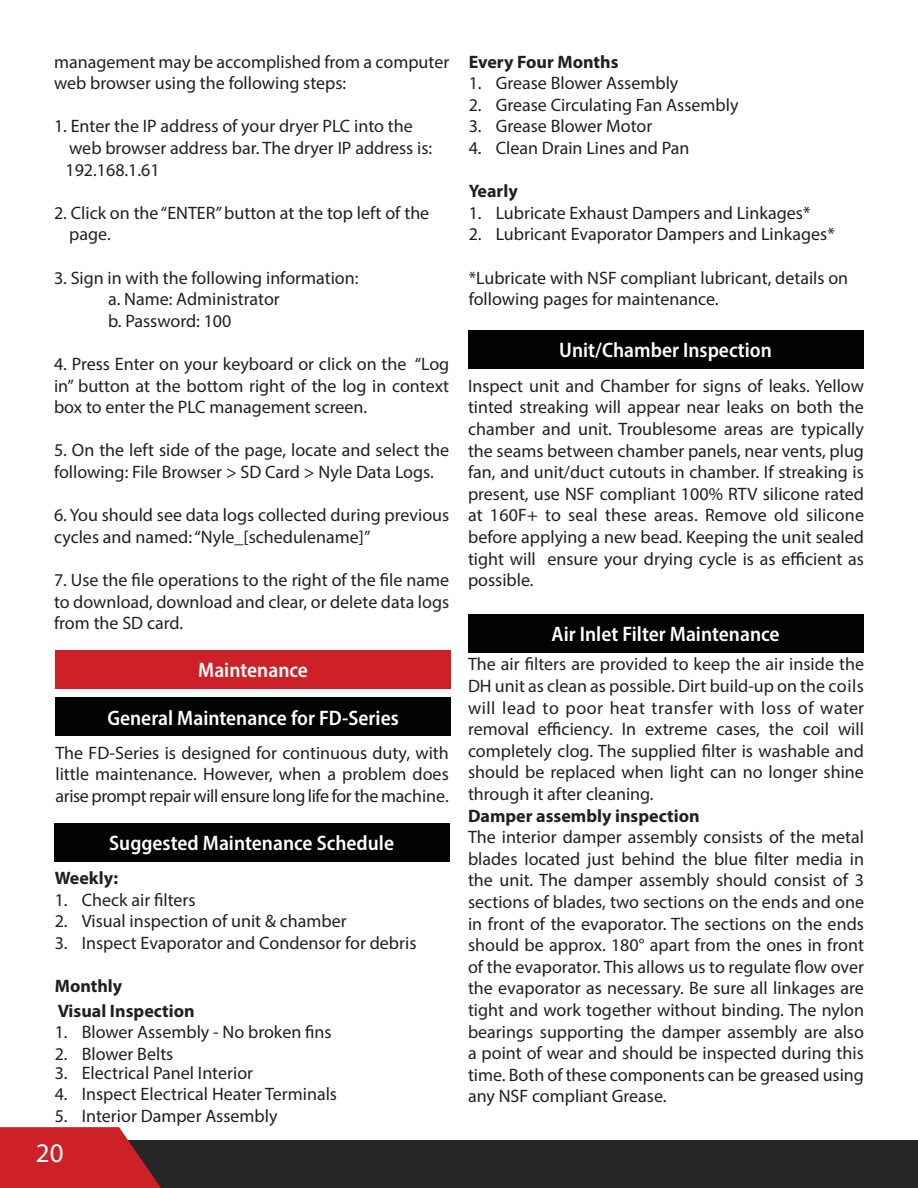
<style>
.page{position:relative;width:918px;height:1188px;background:#fff}
.page>*{position:absolute;margin:0;border:0;box-sizing:border-box;transform-origin:0 0}
.t1{font:27px "Myriad Pro";color:#fff}
.t2{font:600 semi-condensed 21px "Myriad Pro";color:#fff}
.Body_Text{font:18px/21.6px "Myriad Pro";color:#231f20}
.Body_Text-2{font:700 18px "Myriad Pro";color:#231f20}
</style>
<div class="page">
<div style="left:0;top:1140px;width:918px;height:48px;background:#262626"></div>
<svg style="left:0;top:1127px;width:161px;height:61px;background:#c22b32"></svg>
<div style="left:55px;top:650px;width:396px;height:39px;background:#cd2027"></div>
<div style="left:55px;top:697px;width:396px;height:39px;background:#020304"></div>
<div style="left:54px;top:823px;width:395px;height:39px;background:#020304"></div>
<div style="left:468px;top:614px;width:395px;height:39px;background:#020304"></div>
<div style="left:468px;top:330px;width:395px;height:39px;background:#020304"></div>
<p class="Body_Text" style="left:54px;top:50px;width:397px">management may be accomplished from a computer web browser using the following steps:</p>
<p class="Body_Text" style="left:65px;top:115px;width:368px;text-indent:-11px">1. Enter the IP address of your dryer PLC into the web browser address bar. The dryer IP address is:<br>192.168.1.61</p>
<p class="Body_Text" style="left:69px;top:202px;width:362px;text-indent:-15px">2. Click on the “ENTER” button at the top left of the page.</p>
<p class="Body_Text" style="left:54px;top:266px;width:306px">3. Sign in with the following information:</p>
<p class="Body_Text" style="left:108px;top:288px;width:173px">a. Name: Administrator</p>
<p class="Body_Text" style="left:108px;top:310px;width:125px">b. Password: 100</p>
<p class="Body_Text" style="left:54px;top:353px;width:397px;text-align:justify">4. Press Enter on your keyboard or click on the “Log in” button at the bottom right of the log in context box to enter the PLC management screen.</p>
<p class="Body_Text" style="left:54px;top:439px;width:397px">5. On the left side of the page, locate and select the following: File Browser &gt; SD Card &gt; Nyle Data Logs.</p>
<p class="Body_Text" style="left:54px;top:504px;width:397px">6. You should see data logs collected during previous cycles and named: “Nyle_[schedulename]”</p>
<p class="Body_Text" style="left:54px;top:569px;width:397px;text-align:justify">7. Use the file operations to the right of the file name to download, download and clear, or delete data logs from the SD card.</p>
<p class="t2" style="left:198px;top:657px;width:111px">Maintenance</p>
<p class="t2" style="left:107px;top:704px;width:293px">General Maintenance for FD-Series</p>
<p class="Body_Text" style="left:55px;top:742px;width:395px;text-align:justify">The FD-Series is designed for continuous duty, with little maintenance. However, when a problem does arise prompt repair will ensure long life for the machine.</p>
<p class="t2" style="left:109px;top:830px;width:286px">Suggested Maintenance Schedule</p>
<p class="Body_Text-2" style="left:55px;top:866px;width:65px">Weekly:</p>
<p class="Body_Text" style="left:55px;top:889px;width:142px">1. Check air filters</p>
<p class="Body_Text" style="left:55px;top:910px;width:293px">2. Visual inspection of unit &amp; chamber</p>
<p class="Body_Text" style="left:55px;top:932px;width:363px">3. Inspect Evaporator and Condensor for debris</p>
<p class="Body_Text-2" style="left:55px;top:974px;width:69px">Monthly</p>
<p class="Body_Text-2" style="left:58px;top:999px;width:139px">Visual Inspection</p>
<p class="Body_Text" style="left:55px;top:1021px;width:279px">1. Blower Assembly - No broken fins</p>
<p class="Body_Text" style="left:55px;top:1043px;width:120px">2. Blower Belts</p>
<p class="Body_Text" style="left:55px;top:1062px;width:200px">3. Electrical Panel Interior</p>
<p class="Body_Text" style="left:55px;top:1083px;width:284px">4. Inspect Electrical Heater Terminals</p>
<p class="Body_Text" style="left:55px;top:1105px;width:224px">5. Interior Damper Assembly</p>
<h1 class="t1" style="left:36px;top:1136px;width:29px">20</h1>
<p class="Body_Text-2" style="left:469px;top:50px;width:151px">Every Four Months</p>
<p class="Body_Text" style="left:469px;top:72px;width:211px">1. Grease Blower Assembly</p>
<p class="Body_Text" style="left:469px;top:94px;width:271px">2. Grease Circulating Fan Assembly</p>
<p class="Body_Text" style="left:469px;top:115px;width:185px">3. Grease Blower Motor</p>
<p class="Body_Text" style="left:469px;top:137px;width:222px">4. Clean Drain Lines and Pan</p>
<p class="Body_Text-2" style="left:469px;top:179px;width:51px">Yearly</p>
<p class="Body_Text" style="left:469px;top:202px;width:343px">1. Lubricate Exhaust Dampers and Linkages*</p>
<p class="Body_Text" style="left:469px;top:223px;width:368px">2. Lubricant Evaporator Dampers and Linkages*</p>
<p class="Body_Text" style="left:469px;top:266px;width:381px">*Lubricate with NSF compliant lubricant, details on following pages for maintenance.</p>
<p class="t2" style="left:559px;top:337px;width:214px">Unit/Chamber Inspection</p>
<p class="Body_Text" style="left:468px;top:375px;width:398px;text-align:justify">Inspect unit and Chamber for signs of leaks. Yellow tinted streaking will appear near leaks on both the chamber and unit. Troublesome areas are typically the seams between chamber panels, near vents, plug fan, and unit/duct cutouts in chamber. If streaking is present, use NSF compliant 100% RTV silicone rated at 160F+ to seal these areas. Remove old silicone before applying a new bead. Keeping the unit sealed tight will ensure your drying cycle is as efficient as possible.</p>
<p class="t2" style="left:552px;top:621px;width:230px">Air Inlet Filter Maintenance</p>
<p class="Body_Text" style="left:468px;top:653px;width:398px;text-align:justify">The air filters are provided to keep the air inside the DH unit as clean as possible. Dirt build-up on the coils will lead to poor heat transfer with loss of water removal efficiency. In extreme cases, the coil will completely clog. The supplied filter is washable and should be replaced when light can no longer shine through it after cleaning.</p>
<p class="Body_Text-2" style="left:468px;top:804px;width:233px">Damper assembly inspection</p>
<p class="Body_Text" style="left:468px;top:826px;width:398px;text-align:justify">The interior damper assembly consists of the metal blades located just behind the blue filter media in the unit. The damper assembly should consist of 3 sections of blades, two sections on the ends and one in front of the evaporator. The sections on the ends should be approx. 180° apart from the ones in front of the evaporator. This allows us to regulate flow over the evaporator as necessary. Be sure all linkages are tight and work together without binding. The nylon bearings supporting the damper assembly are also a point of wear and should be inspected during this time. Both of these components can be greased using any NSF compliant Grease.</p>
</div>
